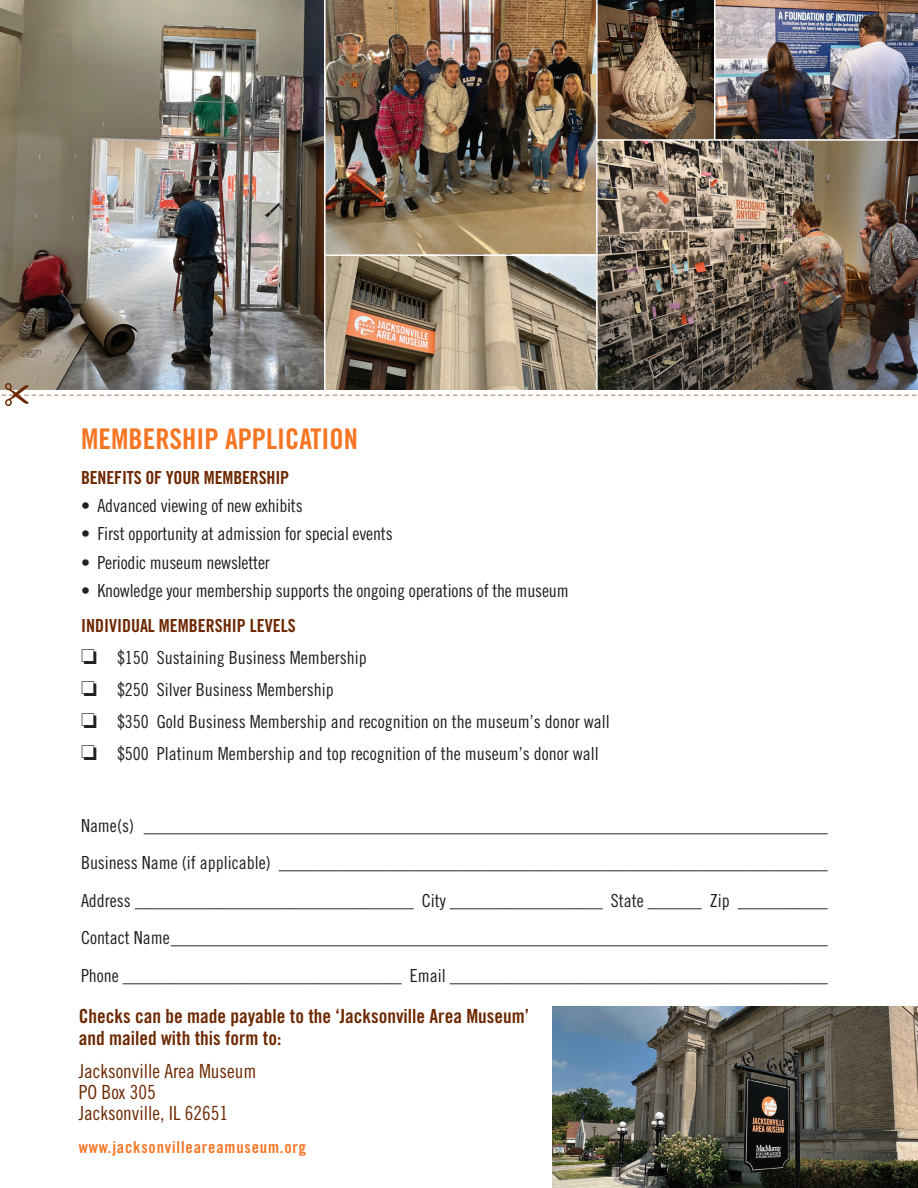
<style>
.page{position:relative;width:918px;height:1188px;background:#fff}
.page>*{position:absolute;margin:0;border:0;box-sizing:border-box;transform-origin:0 0}
.t1{font:28.5px "Trade Gothic LT Pro Bd Cn 20";color:#f57523}
.t2{font:19.5px/22.5px "Trade Gothic LT Pro Bd Cn 20";color:#6d2800}
.t3{font:19.5px/21px "Trade Gothic LT Pro Cn 18";color:#6d2800}
.t4{font:18px "Trade Gothic LT Pro Cn 18";color:#231f20}
.t5{font:18px "Trade Gothic LT Pro Bd Cn 20";color:#6d2800}
.t6{font:16.5px "Trade Gothic LT Pro Bd Cn 20";letter-spacing:.05em;color:#f57523}
</style>
<div class="page">
<img style="left:326px;top:0;width:270px;height:254px">
<img style="left:0;top:0;width:324px;height:390px">
<img style="left:598px;top:0;width:320px;height:390px">
<img style="left:326px;top:256px;width:270px;height:134px">
<hr style="left:714px;top:0;width:2px;height:140px;background:#fff">
<hr style="left:597px;top:139px;width:321px;height:2px;background:#fff">
<svg style="left:1px;top:394px;width:916px;height:2px"></svg>
<img style="left:5px;top:384px;width:24px;height:21px">
<img style="left:552px;top:1006px;width:366px;height:182px">
<p class="t1" style="left:81px;top:421px;width:279px">MEMBERSHIP APPLICATION</p>
<p class="t5" style="left:81px;top:466px;width:210px">BENEFITS OF YOUR MEMBERSHIP</p>
<p class="t4" style="left:81px;top:495px;width:223px">• Advanced viewing of new exhibits</p>
<p class="t4" style="left:81px;top:523px;width:313px">• First opportunity at admission for special events</p>
<p class="t4" style="left:81px;top:552px;width:190px">• Periodic museum newsletter</p>
<p class="t4" style="left:81px;top:580px;width:489px">• Knowledge your membership supports the ongoing operations of the museum</p>
<p class="t5" style="left:81px;top:615px;width:216px">INDIVIDUAL MEMBERSHIP LEVELS</p>
<p class="t4" style="left:81px;top:647px;width:287px">□ $150 Sustaining Business Membership</p>
<p class="t4" style="left:81px;top:679px;width:254px">□ $250 Silver Business Membership</p>
<p class="t4" style="left:81px;top:711px;width:530px">□ $350 Gold Business Membership and recognition on the museum’s donor wall</p>
<p class="t4" style="left:81px;top:743px;width:519px">□ $500 Platinum Membership and top recognition of the museum’s donor wall</p>
<p class="t4" style="left:81px;top:815px;width:748px">Name(s) ____________________________________________________________________________</p>
<p class="t4" style="left:81px;top:852px;width:748px">Business Name (if applicable) _____________________________________________________________</p>
<p class="t4" style="left:81px;top:890px;width:748px">Address _______________________________ City _________________ State ______ Zip __________</p>
<p class="t4" style="left:81px;top:927px;width:748px">Contact Name_________________________________________________________________________</p>
<p class="t4" style="left:81px;top:965px;width:748px">Phone _______________________________ Email __________________________________________</p>
<p class="t2" style="left:79px;top:1004px;width:452px">Checks can be made payable to the ‘Jacksonville Area Museum’ and mailed with this form to:</p>
<p class="t3" style="left:79px;top:1061px;width:179px">Jacksonville Area Museum<br>PO Box 305<br>Jacksonville, IL 62651</p>
<p class="t6" style="left:79px;top:1137px;width:229px">www.jacksonvilleareamuseum.org</p>
</div>
